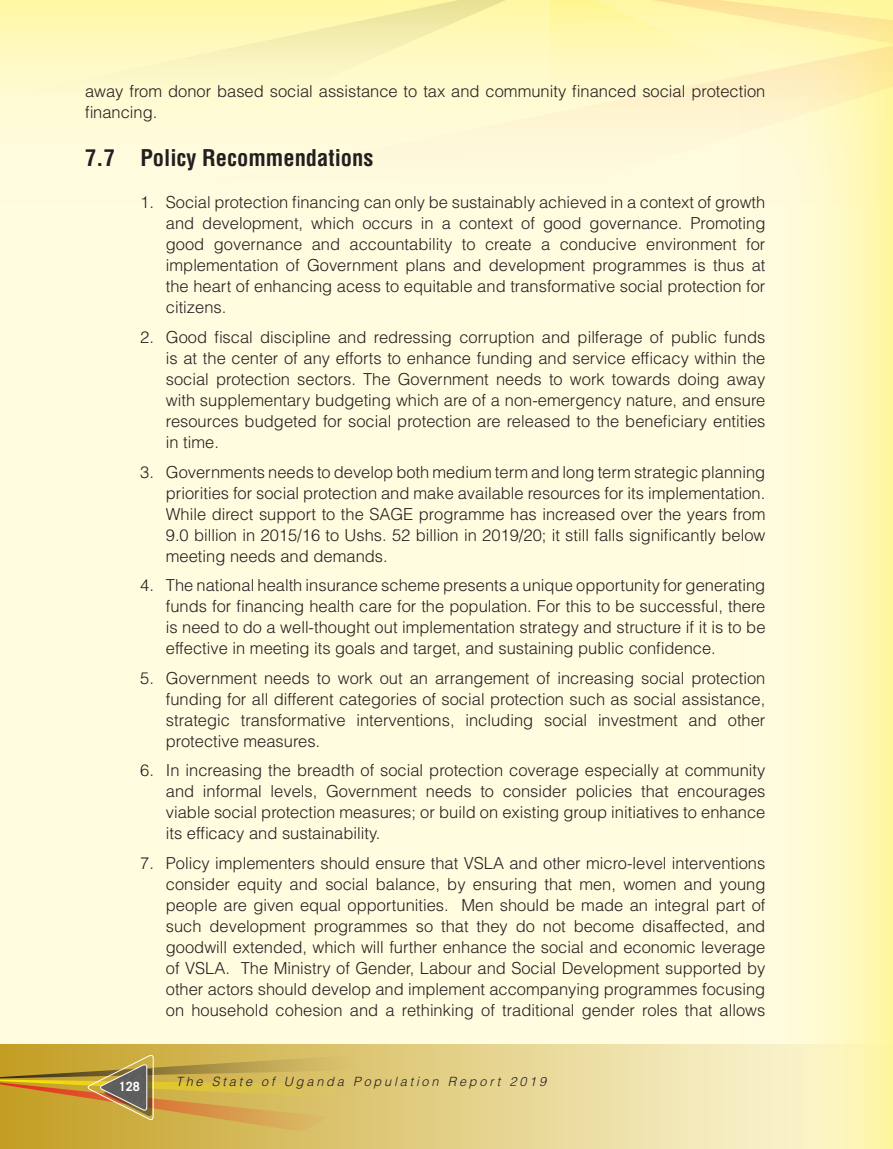
<style>
.page{position:relative;width:893px;height:1149px;background:#fff}
.page>*{position:absolute;margin:0;border:0;box-sizing:border-box;transform-origin:0 0}
.sub1{font:700 condensed 22.5px "Helvetica LT Std";color:#231f20}
.t1{font:300 16.5px/21px "Helvetica LT Std";color:#231f20;text-align:justify}
.t2{font:italic 300 12.75px "Helvetica LT Std";letter-spacing:.22em;color:#231f20}
.t3{font:700 12.75px "Trade Gothic";color:#fff}
</style>
<div class="page">
<div style="left:0;top:0;width:893px;height:1148px;background:#fffce0"></div>
<svg style="left:806px;top:243px;width:87px;height:801px"></svg>
<svg style="left:0;top:0;width:893px;height:243px"></svg>
<svg style="left:0;top:1044px;width:892px;height:104px;background:#e9da98"></svg>
<hr style="left:892px;top:1044px;width:1px;height:104px;background:#c39d20">
<svg style="left:0;top:1053px;width:369px;height:78px;background:#c9a94b"></svg>
<svg style="left:585px;top:0;width:308px;height:134px"></svg>
<svg style="left:549px;top:0;width:279px;height:107px;background:#fef5b8"></svg>
<svg style="left:0;top:0;width:534px;height:103px;background:#fcf7bc"></svg>
<p class="t1" style="left:85px;top:80px;width:682px">away from donor based social assistance to tax and community financed social protection financing.</p>
<p class="sub1" style="left:85px;top:144px;width:290px">7.7 Policy Recommendations</p>
<p class="t1" style="left:166px;top:192px;width:601px;text-indent:-26px">1. Social protection financing can only be sustainably achieved in a context of growth and development, which occurs in a context of good governance. Promoting good governance and accountability to create a conducive environment for implementation of Government plans and development programmes is thus at the heart of enhancing acess to equitable and transformative social protection for citizens.</p>
<p class="t1" style="left:166px;top:326px;width:601px;text-indent:-26px">2. Good fiscal discipline and redressing corruption and pilferage of public funds is at the center of any efforts to enhance funding and service efficacy within the social protection sectors. The Government needs to work towards doing away with supplementary budgeting which are of a non-emergency nature, and ensure resources budgeted for social protection are released to the beneficiary entities in time.</p>
<p class="t1" style="left:166px;top:461px;width:601px;text-indent:-26px">3. Governments needs to develop both medium term and long term strategic planning priorities for social protection and make available resources for its implementation.<br>While direct support to the SAGE programme has increased over the years from 9.0 billion in 2015/16 to Ushs. 52 billion in 2019/20; it still falls significantly below meeting needs and demands.</p>
<p class="t1" style="left:166px;top:574px;width:601px;text-indent:-26px">4. The national health insurance scheme presents a unique opportunity for generating funds for financing health care for the population. For this to be successful, there is need to do a well-thought out implementation strategy and structure if it is to be effective in meeting its goals and target, and sustaining public confidence.</p>
<p class="t1" style="left:166px;top:667px;width:601px;text-indent:-26px">5. Government needs to work out an arrangement of increasing social protection funding for all different categories of social protection such as social assistance, strategic transformative interventions, including social investment and other protective measures.</p>
<p class="t1" style="left:166px;top:759px;width:601px;text-indent:-26px">6. In increasing the breadth of social protection coverage especially at community and informal levels, Government needs to consider policies that encourages viable social protection measures; or build on existing group initiatives to enhance its efficacy and sustainability.</p>
<p class="t1" style="left:166px;top:852px;width:601px;text-indent:-26px">7. Policy implementers should ensure that VSLA and other micro-level interventions consider equity and social balance, by ensuring that men, women and young people are given equal opportunities. Men should be made an integral part of such development programmes so that they do not become disaffected, and goodwill extended, which will further enhance the social and economic leverage of VSLA. The Ministry of Gender, Labour and Social Development supported by other actors should develop and implement accompanying programmes focusing on household cohesion and a rethinking of traditional gender roles that allows</p>
<p class="t3" style="left:119px;top:1078px;width:23px">128</p>
<p class="t2" style="left:176px;top:1073px;width:372px">The State of Uganda Population Report 2019</p>
</div>
